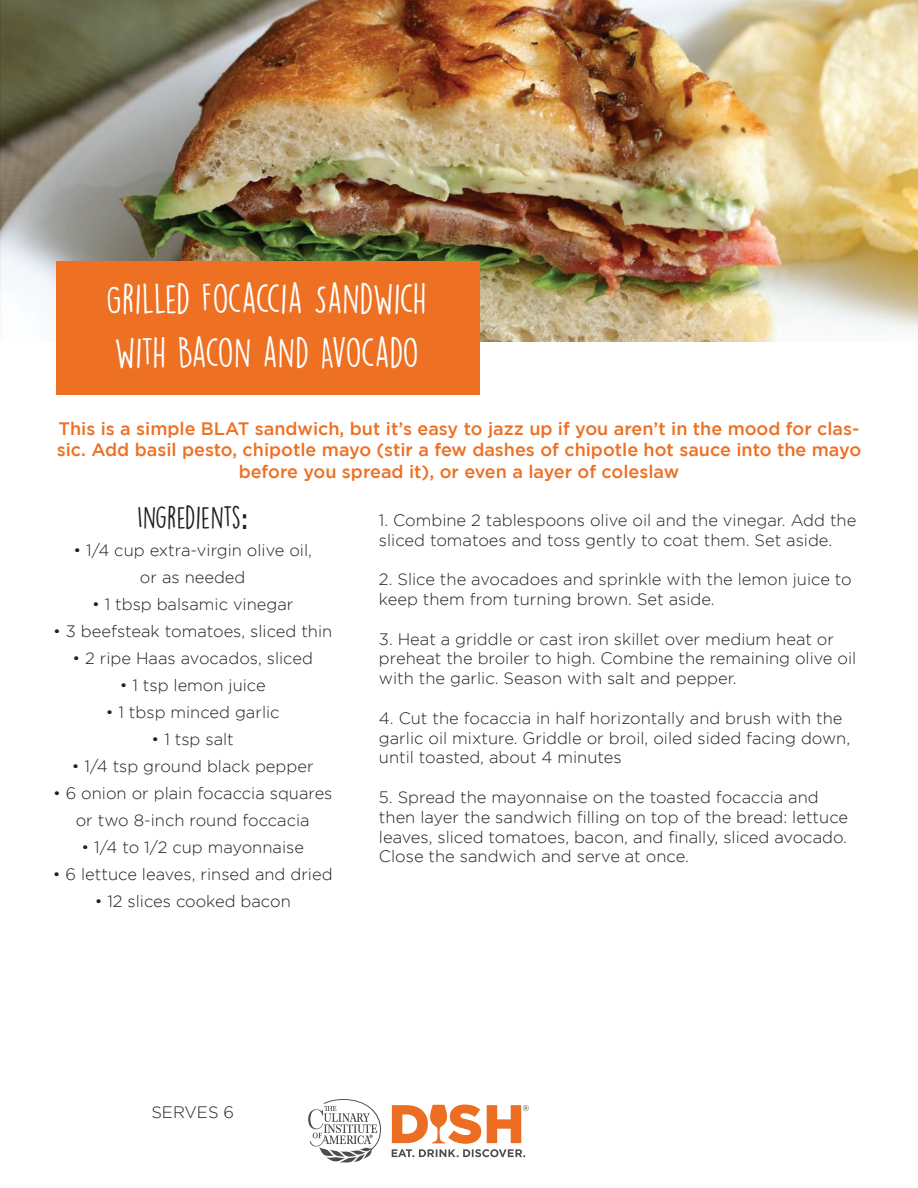
<style>
.page{position:relative;width:918px;height:1188px;background:#fff}
.page>*{position:absolute;margin:0;border:0;box-sizing:border-box;transform-origin:0 0}
.t1{font:37.5px/54px "DK Lemon Yellow Sun";letter-spacing:-.015em;color:#fff}
.t2{font:28.5px "DK Lemon Yellow Sun";color:#231f20}
.t3{font:500 18px/21.6px "Gotham";color:#ed7023;text-align:center}
.t4{font:300 16.5px/19.8px "Gotham";color:#231f20}
.s1{font-family:"Raleway";font-weight:700}
</style>
<div class="page">
<img style="left:0;top:0;width:918px;height:341px">
<div style="left:56px;top:261px;width:424px;height:134px;background:#ed7023"></div>
<svg style="left:308px;top:1099px;width:73px;height:64px"></svg>
<svg style="left:392px;top:1105px;width:137px;height:52px"></svg>
<h1 class="t1" style="left:106px;top:272px;width:322px">GRILLED FOCACCIA SANDWICH<br>WITH BACON AND AVOCADO</h1>
<p class="t3" style="left:57px;top:417px;width:806px">This is a simple BLAT sandwich, but it’s easy to jazz up if you aren’t in the mood for clas&shy;sic. Add basil pesto, chipotle mayo (stir a few dashes of chipotle hot sauce into the mayo before you spread it), or even a layer of coleslaw</p>
<h2 class="t2" style="left:137px;top:500px;width:112px">INGREDIENTS<span class="s1">:</span></h2>
<p class="t4" style="left:74px;top:536px;width:240px;line-height:27px;text-align:center">• 1/4 cup extra-virgin olive oil, or as needed</p>
<p class="t4" style="left:92px;top:594px;width:203px">• 1 tbsp balsamic vinegar</p>
<p class="t4" style="left:53px;top:621px;width:281px">• 3 beefsteak tomatoes, sliced thin</p>
<p class="t4" style="left:73px;top:648px;width:242px">• 2 ripe Haas avocados, sliced</p>
<p class="t4" style="left:120px;top:675px;width:148px">• 1 tsp lemon juice</p>
<p class="t4" style="left:106px;top:702px;width:175px">• 1 tbsp minced garlic</p>
<p class="t4" style="left:152px;top:729px;width:84px">• 1 tsp salt</p>
<p class="t4" style="left:72px;top:756px;width:243px">• 1/4 tsp ground black pepper</p>
<p class="t4" style="left:53px;top:779px;width:281px;line-height:27px;text-align:center">• 6 onion or plain focaccia squares or two 8-inch round foccacia</p>
<p class="t4" style="left:82px;top:837px;width:224px">• 1/4 to 1/2 cup mayonnaise</p>
<p class="t4" style="left:53px;top:864px;width:281px">• 6 lettuce leaves, rinsed and dried</p>
<p class="t4" style="left:95px;top:891px;width:198px">• 12 slices cooked bacon</p>
<p class="t4" style="left:379px;top:510px;width:479px">1. Combine 2 tablespoons olive oil and the vinegar. Add the sliced tomatoes and toss gently to coat them. Set aside.</p>
<p class="t4" style="left:379px;top:569px;width:474px">2. Slice the avocadoes and sprinkle with the lemon juice to keep them from turning brown. Set aside.</p>
<p class="t4" style="left:379px;top:629px;width:479px">3. Heat a griddle or cast iron skillet over medium heat or preheat the broiler to high. Combine the remaining olive oil with the garlic. Season with salt and pepper.</p>
<p class="t4" style="left:379px;top:708px;width:473px">4. Cut the focaccia in half horizontally and brush with the garlic oil mixture. Griddle or broil, oiled sided facing down, until toasted, about 4 minutes</p>
<p class="t4" style="left:379px;top:787px;width:471px">5. Spread the mayonnaise on the toasted focaccia and then layer the sandwich filling on top of the bread: lettuce leaves, sliced tomatoes, bacon, and finally, sliced avocado.<br>Close the sandwich and serve at once.</p>
<p class="t4" style="left:151px;top:1102px;width:84px">SERVES 6</p>
</div>
